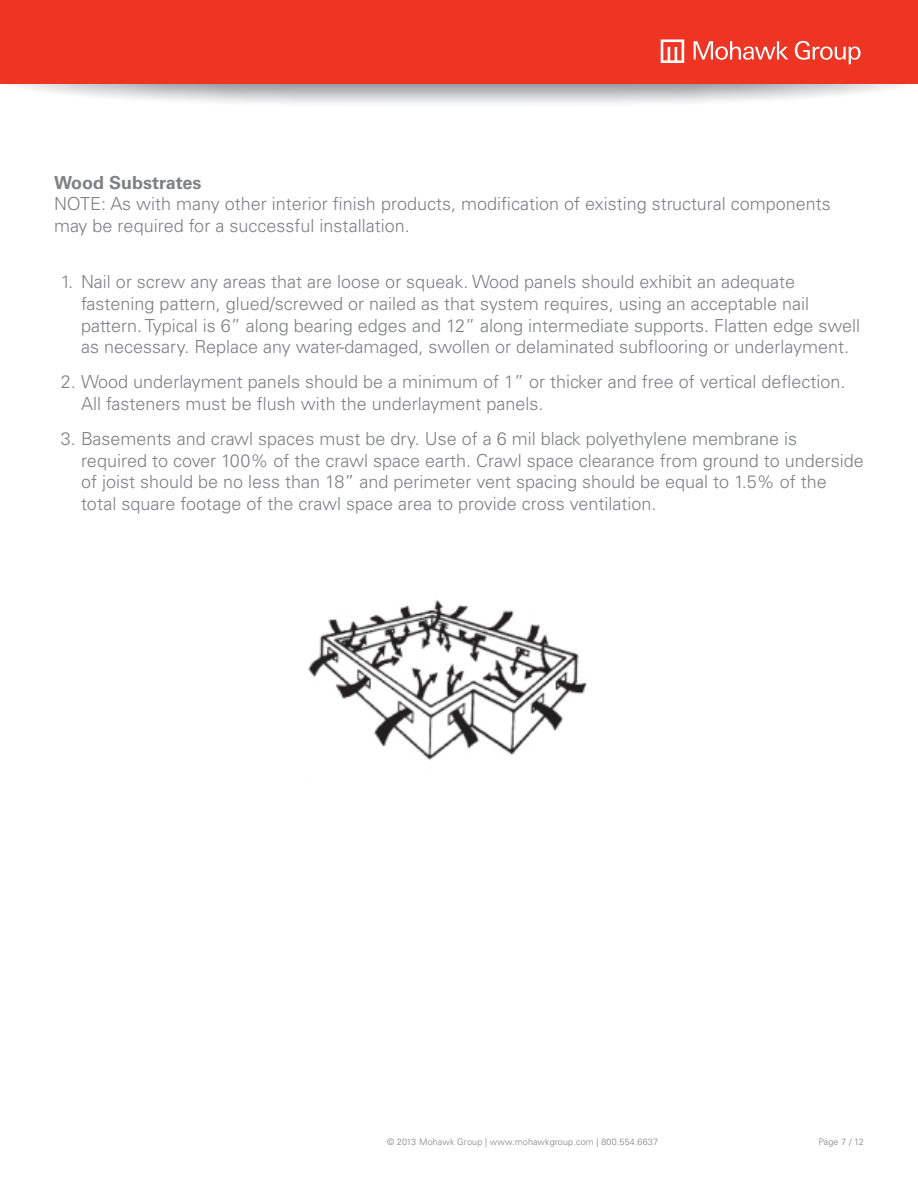
<style>
.page{position:relative;width:918px;height:1188px;background:#fff}
.page>*{position:absolute;margin:0;border:0;box-sizing:border-box;transform-origin:0 0}
.t1{font:300 18px/21.6px "Univers LT Std";color:#7e8083}
.t2{font:700 18px "Univers LT Std";color:#7e8083}
.t3{font:300 9px "Univers LT Std";letter-spacing:.015em;color:#7e8083}
</style>
<div class="page">
<svg style="left:0;top:55px;width:918px;height:54px"></svg>
<div style="left:0;top:0;width:918px;height:83px;background:#ee3524"></div>
<svg style="left:795px;top:41px;width:66px;height:23px"></svg>
<svg style="left:694px;top:41px;width:94px;height:19px"></svg>
<svg style="left:661px;top:39px;width:23px;height:24px"></svg>
<img style="left:309px;top:600px;width:278px;height:161px">
<p class="t2" style="left:54px;top:172px;width:149px">Wood Substrates</p>
<p class="t1" style="left:54px;top:193px;width:778px">NOTE: As with many other interior finish products, modification of existing structural components may be required for a successful installation.</p>
<p class="t1" style="left:81px;top:271px;width:781px;text-indent:-20px">1. Nail or screw any areas that are loose or squeak. Wood panels should exhibit an adequate fastening pattern, glued/screwed or nailed as that system requires, using an acceptable nail pattern. Typical is 6” along bearing edges and 12” along intermediate supports. Flatten edge swell as necessary. Replace any water-damaged, swollen or delaminated subflooring or underlayment.</p>
<p class="t1" style="left:81px;top:371px;width:766px;text-indent:-20px">2. Wood underlayment panels should be a minimum of 1” or thicker and free of vertical deflection.<br>All fasteners must be flush with the underlayment panels.</p>
<p class="t1" style="left:81px;top:428px;width:784px;text-indent:-20px">3. Basements and crawl spaces must be dry. Use of a 6 mil black polyethylene membrane is required to cover 100% of the crawl space earth. Crawl space clearance from ground to underside of joist should be no less than 18” and perimeter vent spacing should be equal to 1.5% of the total square footage of the crawl space area to provide cross ventilation.</p>
<p class="t3" style="left:387px;top:1136px;width:273px">© 2013 Mohawk Group | www.mohawkgroup.com | 800.554.6637</p>
<p class="t3" style="left:818px;top:1136px;width:47px">Page 7 / 12</p>
</div>
